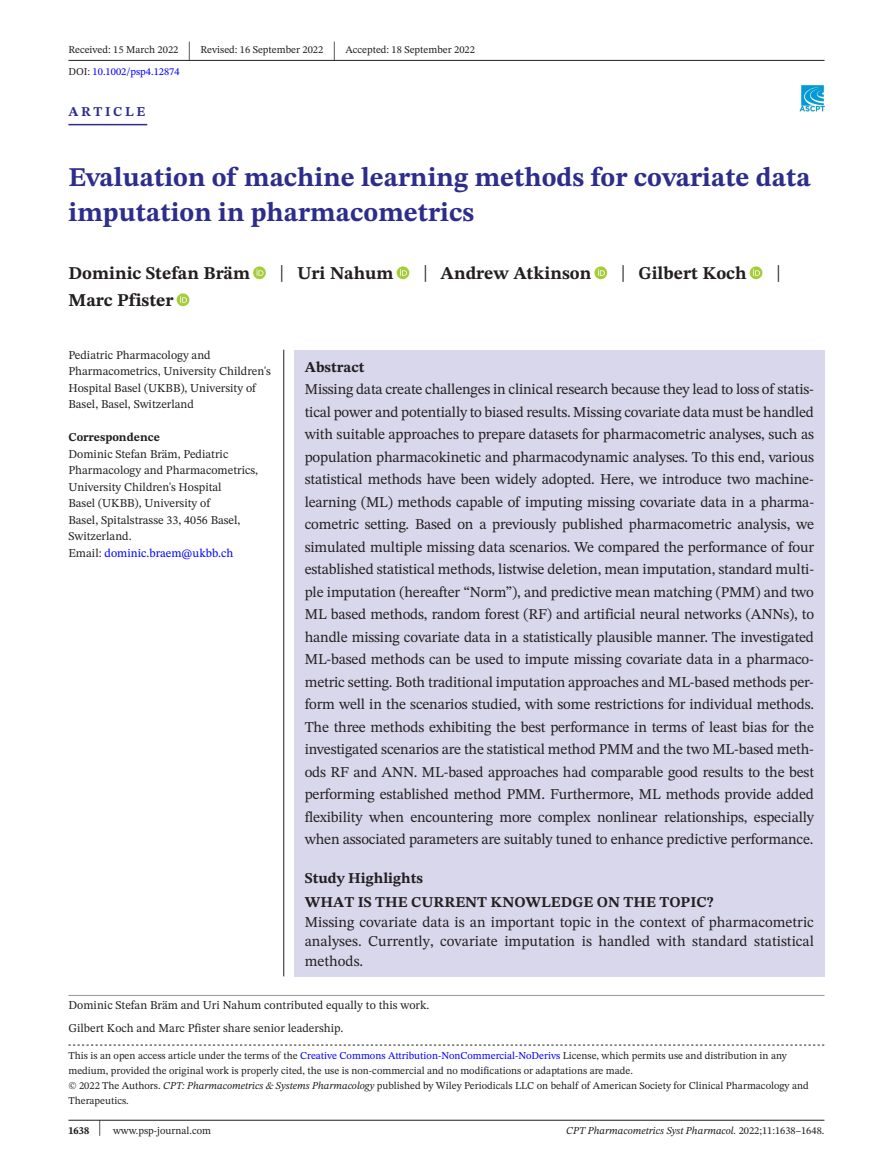
<style>
.page{position:relative;width:893px;height:1174px;background:#fff}
.page>*{position:absolute;margin:0;border:0;box-sizing:border-box;transform-origin:0 0}
.t1{font:700 27px/34.5px "STIX Two Text";color:#2c2d8c}
.t2{font:25.65px "STIX Two Text";color:#231f20;scale:.49 1}
.t3{font:23.4px "STIX Two Text";color:#231f20;scale:.77 1}
.t4{font:700 18px "STIX Two Text";color:#231f20}
.t5{font:15px/22.5px "STIX Two Text";letter-spacing:-.005em;color:#231f20;text-align:justify}
.t6{font:700 15px/24px "STIX Two Text";color:#231f20}
.t7{font:700 13.5px "STIX Two Text";letter-spacing:.2em;color:#2c2d8c}
.t8{font:12px/16.5px "STIX Two Text";color:#231f20}
.t9{font:700 12px "STIX Two Text";color:#231f20}
.t10{font:10.5px/15px "STIX Two Text";color:#231f20}
.t11{font:italic 10.5px "STIX Two Text";color:#231f20}
.t12{font:10.5px "STIX Two Text";color:#00f}
.s1{color:#231f20}
.s2{font-weight:400;font-size:23.4px}
.s3{color:#00f}
.s4{font-style:italic}
.s5{font-weight:700}
.s6{font-size:22.2px}
.s7{font-style:normal}
</style>
<div class="page">
<hr style="left:68px;top:1119px;width:756px;height:1px;background:#231f20">
<img style="left:799px;top:85px;width:25px;height:26px">
<hr style="left:68px;top:60px;width:756px;height:1px;background:#231f20">
<hr style="left:68px;top:124px;width:79px;height:1px;background:#2c2d8c">
<svg style="left:253px;top:266px;width:13px;height:13px"></svg>
<svg style="left:257px;top:269px;width:6px;height:7px"></svg>
<div style="left:397px;top:266px;width:12px;height:13px;background:#a5cd39;border-radius:50%"></div>
<svg style="left:400px;top:269px;width:7px;height:7px"></svg>
<svg style="left:594px;top:266px;width:13px;height:13px"></svg>
<svg style="left:598px;top:269px;width:7px;height:7px"></svg>
<div style="left:750px;top:266px;width:12px;height:13px;background:#a5cd39;border-radius:50%"></div>
<svg style="left:753px;top:269px;width:7px;height:7px"></svg>
<div style="left:177px;top:293px;width:12px;height:13px;background:#a5cd39;border-radius:50%"></div>
<svg style="left:180px;top:296px;width:7px;height:7px"></svg>
<svg style="left:68px;top:1044px;width:756px;height:1px"></svg>
<hr style="left:68px;top:995px;width:756px;height:1px;background:#939598">
<div style="left:294px;top:350px;width:530px;height:626px;background:#d9d7eb"></div>
<hr style="left:283px;top:350px;width:1px;height:626px;background:#231f20">
<p class="t10" style="left:68px;top:42px;width:111px">Received: 15 March 2022</p>
<h2 class="t2" style="left:188px;top:32px;width:8px">|</h2>
<p class="t10" style="left:201px;top:42px;width:124px">Revised: 16 September 2022</p>
<h2 class="t2" style="left:333px;top:32px;width:8px">|</h2>
<p class="t10" style="left:345px;top:42px;width:131px">Accepted: 18 September 2022</p>
<p class="t12" style="left:68px;top:64px;width:113px"><span class="s1">DOI:</span> 10.1002/psp4.12874</p>
<p class="t7" style="left:68px;top:101px;width:79px">ARTICLE</p>
<h1 class="t1" style="left:68px;top:161px;width:744px">Evaluation of machine learning methods for covariate data imputation in pharmacometrics</h1>
<p class="t4" style="left:68px;top:260px;width:183px">Dominic Stefan Bräm</p>
<p class="t4" style="left:280px;top:260px;width:116px"><span class="s2">|</span> Uri Nahum</p>
<p class="t4" style="left:423px;top:260px;width:170px"><span class="s2">|</span> Andrew Atkinson</p>
<p class="t4" style="left:621px;top:260px;width:127px"><span class="s2">|</span> Gilbert Koch</p>
<h3 class="t3" style="left:776px;top:257px;width:8px">|</h3>
<p class="t4" style="left:68px;top:287px;width:107px">Marc Pfister</p>
<p class="t8" style="left:68px;top:346px;width:204px">Pediatric Pharmacology and Pharmacometrics, University Children's Hospital Basel (UKBB), University of Basel, Basel, Switzerland</p>
<p class="t9" style="left:68px;top:429px;width:93px">Correspondence</p>
<p class="t8" style="left:68px;top:445px;width:191px">Dominic Stefan Bräm, Pediatric<br>Pharmacology and Pharmacometrics,<br>University Children's Hospital<br>Basel (UKBB), University of<br>Basel, Spitalstrasse 33, 4056 Basel,<br>Switzerland.<br>Email: <span class="s3">dominic.braem@ukbb.ch</span></p>
<p class="t6" style="left:305px;top:355px;width:61px">Abstract</p>
<p class="t5" style="left:305px;top:378px;width:511px">Missing data create challenges in clinical research because they lead to loss of statis&shy;tical power and potentially to biased results. Missing covariate data must be handled with suitable approaches to prepare datasets for pharmacometric analyses, such as population pharmacokinetic and pharmacodynamic analyses. To this end, various statistical methods have been widely adopted. Here, we introduce two machine&shy;learning (ML) methods capable of imputing missing covariate data in a pharma&shy;cometric setting. Based on a previously published pharmacometric analysis, we simulated multiple missing data scenarios. We compared the performance of four established statistical methods, listwise deletion, mean imputation, standard multi&shy;ple imputation (hereafter “Norm”), and predictive mean matching (PMM) and two ML based methods, random forest (RF) and artificial neural networks (ANNs), to handle missing covariate data in a statistically plausible manner. The investigated ML-based methods can be used to impute missing covariate data in a pharmaco&shy;metric setting. Both traditional imputation approaches and ML-based methods per&shy;form well in the scenarios studied, with some restrictions for individual methods.<br>The three methods exhibiting the best performance in terms of least bias for the investigated scenarios are the statistical method PMM and the two ML-based meth&shy;ods RF and ANN. ML-based approaches had comparable good results to the best performing established method PMM. Furthermore, ML methods provide added flexibility when encountering more complex nonlinear relationships, especially when associated parameters are suitably tuned to enhance predictive performance.</p>
<p class="t6" style="left:305px;top:866px;width:410px">Study Highlights<br>WHAT IS THE CURRENT KNOWLEDGE ON THE TOPIC?</p>
<p class="t5" style="left:305px;top:912px;width:511px;line-height:19.5px">Missing covariate data is an important topic in the context of pharmacometric analyses. Currently, covariate imputation is handled with standard statistical methods.</p>
<p class="t8" style="left:68px;top:994px;width:363px;line-height:22.5px">Dominic Stefan Bräm and Uri Nahum contributed equally to this work.<br>Gilbert Koch and Marc Pfister share senior leadership.</p>
<p class="t10" style="left:68px;top:1048px;width:742px">This is an open access article under the terms of the <span class="s3">Creative Commons Attribution-NonCommercial-NoDerivs</span> License, which permits use and distribution in any medium, provided the original work is properly cited, the use is non-commercial and no modifications or adaptations are made.<br>© 2022 The Authors. <span class="s4">CPT: Pharmacometrics &amp; Systems Pharmacology</span> published by Wiley Periodicals LLC on behalf of American Society for Clinical Pharmacology and Therapeutics.</p>
<p class="t10" style="left:68px;top:1123px;width:144px"><span class="s5">1638</span> <span class="s6">|</span> www.psp-journal.com</p>
<p class="t11" style="left:566px;top:1123px;width:260px">CPT Pharmacometrics Syst Pharmacol. <span class="s7">2022;11:1638–1648.</span></p>
</div>
